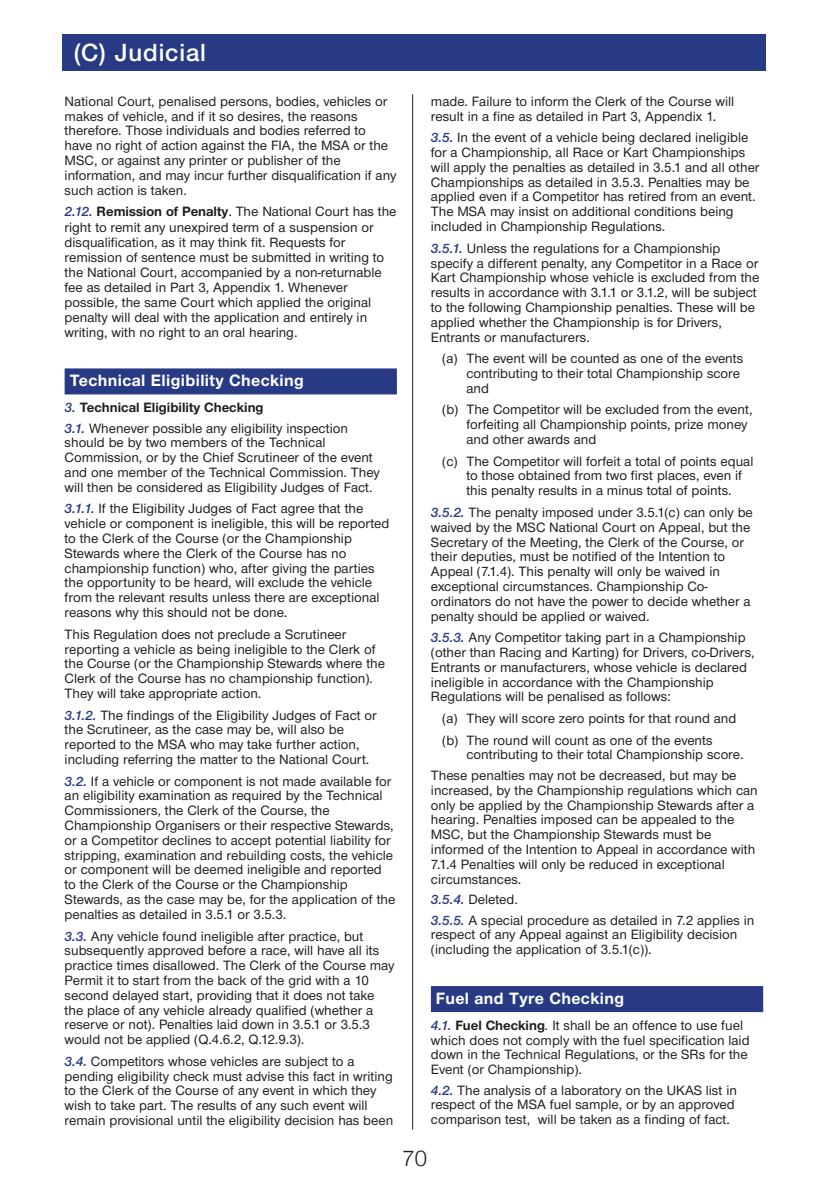
<style>
.page{position:relative;width:828px;height:1180px;background:#fff}
.page>*{position:absolute;margin:0;border:0;box-sizing:border-box;transform-origin:0 0}
.t1{font:500 24px "Helvetica Neue";letter-spacing:.035em;color:#fff}
.t2{font:300 22px "Helvetica Neue";color:#201d1d}
.t3{font:700 17px "Nimbus Sans Novus T";letter-spacing:.02em;color:#fff}
.t4{font:500 14px/14.8px "Nimbus Sans Novus T";color:#201d1d}
.s1{font-weight:600;font-style:italic;color:#283a83}
.s2{font-weight:700}
.s3{font-style:italic}
</style>
<div class="page">
<hr style="left:412px;top:94px;width:1px;height:1035px;background:#201d1d">
<div style="left:62px;top:34px;width:704px;height:37px;background:#283a83"></div>
<div style="left:65px;top:368px;width:332px;height:26px;background:#283a83"></div>
<div style="left:431px;top:985px;width:332px;height:26px;background:#283a83"></div>
<h1 class="t1" style="left:74px;top:44px;width:134px">(C) Judicial</h1>
<p class="t4" style="left:65px;top:95px;width:333px">National Court, penalised persons, bodies, vehicles or makes of vehicle, and if it so desires, the reasons therefore. Those individuals and bodies referred to have no right of action against the FIA, the MSA or the MSC, or against any printer or publisher of the information, and may incur further disqualification if any such action is taken.</p>
<p class="t4" style="left:65px;top:205px;width:333px"><span class="s1">2.12.</span> <span class="s2">Remission of Penalty</span>. The National Court has the right to remit any unexpired term of a suspension or disqualification, as it may think fit. Requests for remission of sentence must be submitted in writing to the National Court, accompanied by a non-returnable fee as detailed in Part 3, Appendix 1. Whenever possible, the same Court which applied the original penalty will deal with the application and entirely in writing, with no right to an oral hearing.</p>
<p class="t3" style="left:70px;top:373px;width:236px">Technical Eligibility Checking</p>
<p class="t4" style="left:65px;top:398px;width:285px;line-height:20.4px"><span class="s1">3.</span> <span class="s2">Technical Eligibility Checking<br></span><span class="s1">3.1.</span> Whenever possible any eligibility inspection</p>
<p class="t4" style="left:65px;top:436px;width:317px">should be by two members of the Technical Commission, or by the Chief Scrutineer of the event and one member of the Technical Commission. They will then be considered as Eligibility Judges of Fact.</p>
<p class="t4" style="left:65px;top:502px;width:326px"><span class="s1">3.1.1.</span> If the Eligibility Judges of Fact agree that the vehicle or component is ineligible, this will be reported to the Clerk of the Course (or the Championship Stewards where the Clerk of the Course has no championship function) who, after giving the parties the opportunity to be heard, will exclude the vehicle from the relevant results unless there are exceptional reasons why this should not be done.</p>
<p class="t4" style="left:65px;top:627px;width:322px">This Regulation does not preclude a Scrutineer reporting a vehicle as being ineligible to the Clerk of the Course (or the Championship Stewards where the Clerk of the Course has no championship function).<br>They will take appropriate action.</p>
<p class="t4" style="left:65px;top:708px;width:314px"><span class="s1">3.1.2.</span> The findings of the Eligibility Judges of Fact or the Scrutineer, as the case may be, will also be reported to the MSA who may take further action, including referring the matter to the National Court.</p>
<p class="t4" style="left:65px;top:774px;width:332px"><span class="s1">3.2.</span> If a vehicle or component is not made available for an eligibility examination as required by the Technical Commissioners, the Clerk of the Course, the Championship Organisers or their respective Stewards, or a Competitor declines to accept potential liability for stripping, examination and rebuilding costs, the vehicle or component will be deemed ineligible and reported to the Clerk of the Course or the Championship Stewards, as the case may be, for the application of the penalties as detailed in 3.5.1 or 3.5.3.</p>
<p class="t4" style="left:65px;top:929px;width:331px"><span class="s1">3.3.</span> Any vehicle found ineligible after practice, but subsequently approved before a race, will have all its practice times disallowed. The Clerk of the Course may Permit it to start from the back of the grid with a 10 second delayed start, providing that it does not take the place of any vehicle already qualified (whether a reserve or not). Penalties laid down in 3.5.1 or 3.5.3 would not be applied (Q.4.6.2, Q.12.9.3).</p>
<p class="t4" style="left:65px;top:1054px;width:330px"><span class="s1">3.4.</span> Competitors whose vehicles are subject to a pending eligibility check must advise this fact in writing to the Clerk of the Course of any event in which they wish to take part. The results of any such event will remain provisional until the eligibility decision has been</p>
<p class="t4" style="left:431px;top:95px;width:305px">made. Failure to inform the Clerk of the Course will result in a fine as detailed in Part 3, Appendix 1.</p>
<p class="t4" style="left:431px;top:131px;width:330px"><span class="s1">3.5.</span> In the event of a vehicle being declared ineligible for a Championship, all Race or Kart Championships will apply the penalties as detailed in 3.5.1 and all other Championships as detailed in 3.5.3. Penalties may be applied even if a Competitor has retired from an event.<br>The MSA may insist on additional conditions being included in Championship Regulations.</p>
<p class="t4" style="left:431px;top:242px;width:330px"><span class="s1">3.5.1.</span> Unless the regulations for a Championship specify a different penalty, any Competitor in a Race or Kart Championship whose vehicle is excluded from the results in accordance with 3.1.1 or 3.1.2, will be subject to the following Championship penalties. These will be applied whether the Championship is for Drivers, Entrants or manufacturers.</p>
<p class="t4" style="left:466px;top:352px;width:278px;text-indent:-24px">(a) The event will be counted as one of the events contributing to their total Championship score and</p>
<p class="t4" style="left:466px;top:403px;width:288px;text-indent:-24px">(b) The Competitor will be excluded from the event, forfeiting all Championship points, prize money and other awards and</p>
<p class="t4" style="left:466px;top:454px;width:288px;text-indent:-24px">(c) The Competitor will forfeit a total of points equal to those obtained from two first places, even if this penalty results in a minus total of points.</p>
<p class="t4" style="left:431px;top:506px;width:323px"><span class="s1">3.5.2.</span> The penalty imposed under 3.5.1(c) can only be waived by the MSC National Court on Appeal, but the Secretary of the Meeting, the Clerk of the Course, or their deputies, must be notified of the Intention to Appeal (7.1.4). This penalty will only be waived in exceptional circumstances. Championship Co&shy;ordinators do not have the power to decide whether a penalty should be applied or waived.</p>
<p class="t4" style="left:431px;top:631px;width:325px"><span class="s1">3.5.3.</span> Any Competitor taking part in a Championship (other than Racing and Karting) for Drivers, co-Drivers, Entrants or manufacturers, whose vehicle is declared ineligible in accordance with the Championship Regulations will be penalised as follows:</p>
<p class="t4" style="left:442px;top:708px;width:296px;line-height:21.6px">(a) They will score zero points for that round and (b) The round will count as one of the events</p>
<p class="t4" style="left:431px;top:745px;width:314px;line-height:20.4px;text-indent:35px">contributing to their total Championship score.<br>These penalties may not be decreased, but may be</p>
<p class="t4" style="left:431px;top:783px;width:328px">increased, by the Championship regulations which can only be applied by the Championship Stewards after a hearing. Penalties imposed can be appealed to the MSC, but the Championship Stewards must be informed of the Intention to Appeal in accordance with 7.1.4 Penalties will only be reduced in exceptional circumstances.</p>
<p class="t4" style="left:431px;top:890px;width:325px;line-height:20.4px"><span class="s1">3.5.4.</span> Deleted.<br><span class="s1">3.5.5.</span> A special procedure as detailed in 7.2 applies in</p>
<p class="t4" style="left:431px;top:928px;width:308px">respect of any Appeal against an Eligibility decision (including the application of 3.5.1(c)).</p>
<p class="t3" style="left:436px;top:991px;width:190px">Fuel and Tyre Checking</p>
<p class="t4" style="left:431px;top:1018px;width:320px"><span class="s1">4.1.</span> <span class="s2">Fuel Checking</span><span class="s3">.</span> It shall be an offence to use fuel which does not comply with the fuel specification laid down in the Technical Regulations, or the SRs for the Event (or Championship).</p>
<p class="t4" style="left:431px;top:1083px;width:307px"><span class="s1">4.2.</span> The analysis of a laboratory on the UKAS list in respect of the MSA fuel sample, or by an approved comparison test, will be taken as a finding of fact.</p>
<h2 class="t2" style="left:402px;top:1144px;width:26px">70</h2>
</div>
